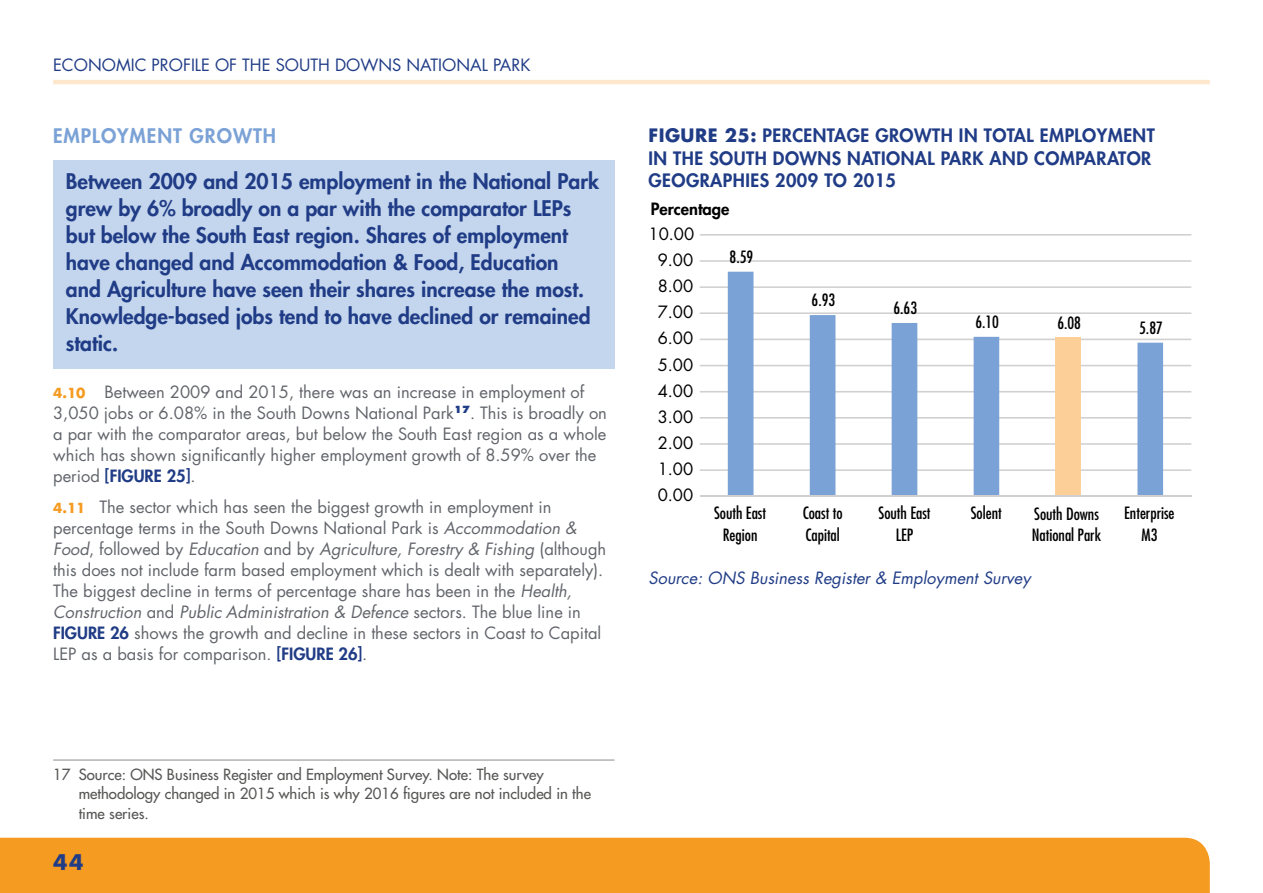
<style>
.page{position:relative;width:1263px;height:893px;background:#fff}
.page>*{position:absolute;margin:0;border:0;box-sizing:border-box;transform-origin:0 0}
.t1{font:800 21px/27px "Futura";color:#203c86}
.t2{font:700 21px "Futura";color:#203c86}
.t3{font:800 19.5px "Futura";letter-spacing:.05em;color:#7ba2d6}
.t4{font:800 18px/22.5px "Futura";letter-spacing:.025em;color:#203c86}
.t5{font:16.5px/21px "Futura";color:#61646a}
.t6{font:condensed 16.5px/21.9px "Futura";color:#000;text-align:center}
.t7{font:16.5px "Futura";color:#000}
.t8{font:italic 16.5px "Futura";color:#203c86}
.t9{font:16.5px "Futura";color:#203c86}
.t10{font:800 16.5px "Futura";color:#000}
.t11{font:15px/19.5px "Futura";color:#575756}
.s1{font-weight:700;font-size:13.5px;color:#f59b21}
.s2{font-weight:800;color:#203c86}
.s3{font-style:italic}
.s4{font-weight:700}
</style>
<div class="page">
<div style="left:0;top:838px;width:1210px;height:55px;background:#f59b21"></div>
<hr style="left:53px;top:80px;width:1157px;height:4px;background:#fee8cd">
<div style="left:53px;top:160px;width:561px;height:208px;background:#c4d6ed"></div>
<hr style="left:53px;top:759px;width:561px;height:2px;background:#b3b2b2">
<hr style="left:700px;top:469px;width:491px;height:2px;background:#d0d0d0">
<hr style="left:700px;top:443px;width:491px;height:2px;background:#d0d0d0">
<hr style="left:700px;top:417px;width:491px;height:2px;background:#d0d0d0">
<hr style="left:700px;top:391px;width:491px;height:1px;background:#d0d0d0">
<hr style="left:700px;top:365px;width:491px;height:1px;background:#d0d0d0">
<hr style="left:700px;top:339px;width:491px;height:1px;background:#d0d0d0">
<hr style="left:700px;top:312px;width:491px;height:2px;background:#d0d0d0">
<hr style="left:700px;top:286px;width:491px;height:2px;background:#d0d0d0">
<hr style="left:700px;top:260px;width:491px;height:2px;background:#d0d0d0">
<hr style="left:700px;top:234px;width:491px;height:2px;background:#d0d0d0">
<svg style="left:728px;top:272px;width:435px;height:223px"></svg>
<hr style="left:700px;top:495px;width:491px;height:2px;background:#d0d0d0">
<p class="t9" style="left:53px;top:54px;width:479px">ECONOMIC PROFILE OF THE SOUTH DOWNS NATIONAL PARK</p>
<p class="t3" style="left:53px;top:123px;width:224px">EMPLOYMENT GROWTH</p>
<p class="t1" style="left:66px;top:168px;width:535px">Between 2009 and 2015 employment in the National Park grew by 6% broadly on a par with the comparator LEPs but below the South East region. Shares of employment have changed and Accommodation &amp; Food, Education<br>and Agriculture have seen their shares increase the most.<br>Knowledge-based jobs tend to have declined or remained static.</p>
<p class="t5" style="left:53px;top:381px;width:555px"><span class="s1">4.10</span> Between 2009 and 2015, there was an increase in employment of 3,050 jobs or 6.08% in the South Downs National Park<sup>17</sup>. This is broadly on a par with the comparator areas, but below the South East region as a whole which has shown significantly higher employment growth of 8.59% over the period <span class="s2">[FIGURE 25]</span>.</p>
<p class="t5" style="left:53px;top:496px;width:555px"><span class="s1">4.11</span> The sector which has seen the biggest growth in employment in percentage terms in the South Downs National Park is <span class="s3">Accommodation &amp; Food</span>, followed by <span class="s3">Education</span> and by <span class="s3">Agriculture, Forestry &amp; Fishing</span> (although this does not include farm based employment which is dealt with separately).<br>The biggest decline in terms of percentage share has been in the <span class="s3">Health, Construction</span> and <span class="s3">Public Administration &amp; Defence</span> sectors. The blue line in <span class="s2">FIGURE 26</span> shows the growth and decline in these sectors in Coast to Capital LEP as a basis for comparison. <span class="s2">[FIGURE 26]</span>.</p>
<p class="t11" style="left:79px;top:764px;width:514px;text-indent:-26px">17 Source: ONS Business Register and Employment Survey. Note: The survey methodology changed in 2015 which is why 2016 figures are not included in the time series.</p>
<p class="t2" style="left:53px;top:847px;width:32px">44</p>
<p class="t4" style="left:648px;top:124px;width:508px"><span class="s4">FIGURE 25:</span> PERCENTAGE GROWTH IN TOTAL EMPLOYMENT<br>IN THE SOUTH DOWNS NATIONAL PARK AND COMPARATOR<br>GEOGRAPHIES 2009 TO 2015</p>
<p class="t10" style="left:651px;top:198px;width:80px">Percentage</p>
<p class="t7" style="left:648px;top:222px;width:47px">10.00</p>
<p class="t7" style="left:658px;top:249px;width:37px">9.00</p>
<p class="t7" style="left:658px;top:275px;width:37px">8.00</p>
<p class="t7" style="left:658px;top:301px;width:37px">7.00</p>
<p class="t7" style="left:658px;top:327px;width:37px">6.00</p>
<p class="t7" style="left:658px;top:353px;width:37px">5.00</p>
<p class="t7" style="left:658px;top:379px;width:37px">4.00</p>
<p class="t7" style="left:658px;top:406px;width:37px">3.00</p>
<p class="t7" style="left:658px;top:432px;width:37px">2.00</p>
<p class="t7" style="left:658px;top:458px;width:37px">1.00</p>
<p class="t7" style="left:658px;top:484px;width:37px">0.00</p>
<p class="t6" style="left:730px;top:246px;width:25px">8.59</p>
<p class="t6" style="left:812px;top:289px;width:25px">6.93</p>
<p class="t6" style="left:893px;top:297px;width:25px">6.63</p>
<p class="t6" style="left:975px;top:311px;width:25px">6.10</p>
<p class="t6" style="left:1057px;top:311px;width:25px">6.08</p>
<p class="t6" style="left:1139px;top:317px;width:25px">5.87</p>
<p class="t6" style="left:714px;top:501px;width:54px">South East<br>Region</p>
<p class="t6" style="left:803px;top:501px;width:41px;text-align:left">Coast to<br>Capital</p>
<p class="t6" style="left:878px;top:501px;width:54px">South East<br>LEP</p>
<p class="t6" style="left:971px;top:501px;width:33px">Solent</p>
<p class="t6" style="left:1034px;top:503px;width:66px">South Downs</p>
<p class="t6" style="left:1032px;top:523px;width:71px">National Park</p>
<p class="t6" style="left:1124px;top:501px;width:52px">Enterprise<br>M3</p>
<p class="t8" style="left:648px;top:567px;width:384px">Source: ONS Business Register &amp; Employment Survey</p>
</div>
